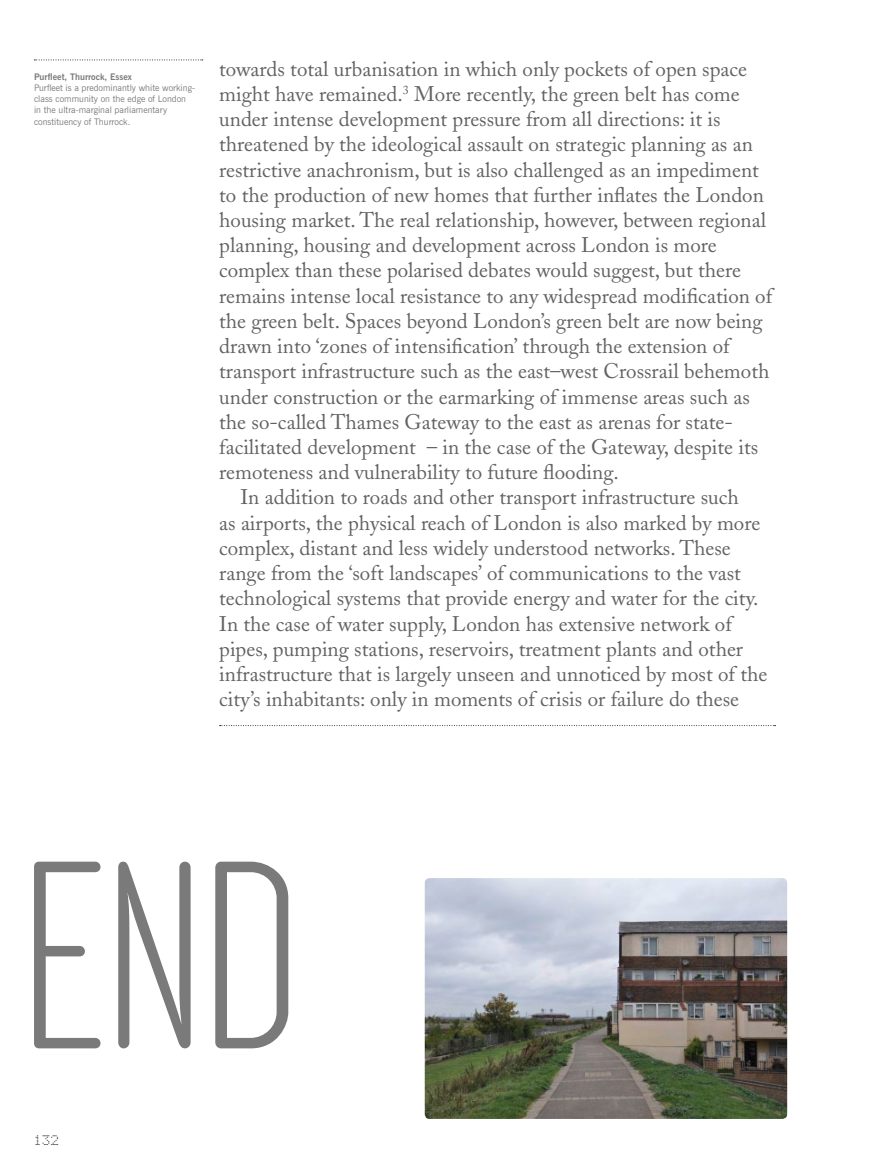
<style>
.page{position:relative;width:893px;height:1170px;background:#fff}
.page>*{position:absolute;margin:0;border:0;box-sizing:border-box;transform-origin:0 0}
.t1{font:100 233.25px "AF Module Classic OT";color:#7a7a7a}
.t2{font:21px "Adobe Caslon";color:#626262}
.t3{font:12px "AF Cashier 1";color:#1a1918}
.t4{font:9px/11.2px "News Gothic BT";color:#7a7a7a}
.t5{font:700 9px "News Gothic BT";color:#7a7a7a}
</style>
<div class="page">
<img style="left:425px;top:878px;width:362px;height:240px">
<svg style="left:34px;top:60px;width:169px;height:1px"></svg>
<svg style="left:220px;top:725px;width:555px;height:1px"></svg>
<p class="t5" style="left:34px;top:71px;width:99px">Purfleet, Thurrock, Essex</p>
<p class="t4" style="left:34px;top:82px;width:163px">Purfleet is a predominantly white working&shy;class community on the edge of London in the ultra-marginal parliamentary constituency of Thurrock.</p>
<p class="t2" style="left:219px;top:56px;width:529px">towards total urbanisation in which only pockets of open space</p>
<p class="t2" style="left:219px;top:81px;width:522px">might have remained.<sup>3</sup> More recently, the green belt has come</p>
<p class="t2" style="left:219px;top:107px;width:503px">under intense development pressure from all directions: it is</p>
<p class="t2" style="left:219px;top:132px;width:535px">threatened by the ideological assault on strategic planning as an</p>
<p class="t2" style="left:219px;top:157px;width:541px">restrictive anachronism, but is also challenged as an impediment</p>
<p class="t2" style="left:219px;top:182px;width:546px">to the production of new homes that further inflates the London</p>
<p class="t2" style="left:219px;top:207px;width:548px">housing market. The real relationship, however, between regional</p>
<p class="t2" style="left:219px;top:233px;width:499px">planning, housing and development across London is more</p>
<p class="t2" style="left:219px;top:258px;width:523px">complex than these polarised debates would suggest, but there</p>
<p class="t2" style="left:219px;top:283px;width:554px">remains intense local resistance to any widespread modification of</p>
<p class="t2" style="left:219px;top:308px;width:545px">the green belt. Spaces beyond London’s green belt are now being</p>
<p class="t2" style="left:219px;top:333px;width:512px">drawn into ‘zones of intensification’ through the extension of</p>
<p class="t2" style="left:219px;top:359px;width:552px">transport infrastructure such as the east–west Crossrail behemoth</p>
<p class="t2" style="left:219px;top:384px;width:532px">under construction or the earmarking of immense areas such as</p>
<p class="t2" style="left:219px;top:409px;width:515px">the so-called Thames Gateway to the east as arenas for state-</p>
<p class="t2" style="left:219px;top:434px;width:541px">facilitated development – in the case of the Gateway, despite its</p>
<p class="t2" style="left:219px;top:459px;width:401px">remoteness and vulnerability to future flooding.</p>
<p class="t2" style="left:240px;top:485px;width:500px">In addition to roads and other transport infrastructure such</p>
<p class="t2" style="left:219px;top:510px;width:543px">as airports, the physical reach of London is also marked by more</p>
<p class="t2" style="left:219px;top:535px;width:513px">complex, distant and less widely understood networks. These</p>
<p class="t2" style="left:219px;top:560px;width:523px">range from the ‘soft landscapes’ of communications to the vast</p>
<p class="t2" style="left:219px;top:585px;width:541px">technological systems that provide energy and water for the city.</p>
<p class="t2" style="left:219px;top:611px;width:514px">In the case of water supply, London has extensive network of</p>
<p class="t2" style="left:219px;top:636px;width:525px">pipes, pumping stations, reservoirs, treatment plants and other</p>
<p class="t2" style="left:219px;top:661px;width:550px">infrastructure that is largely unseen and unnoticed by most of the</p>
<p class="t2" style="left:219px;top:686px;width:521px">city’s inhabitants: only in moments of crisis or failure do these</p>
<h1 class="t1" style="left:10px;top:801px;width:256px">end</h1>
<p class="t3" style="left:34px;top:1133px;width:27px">132</p>
</div>
